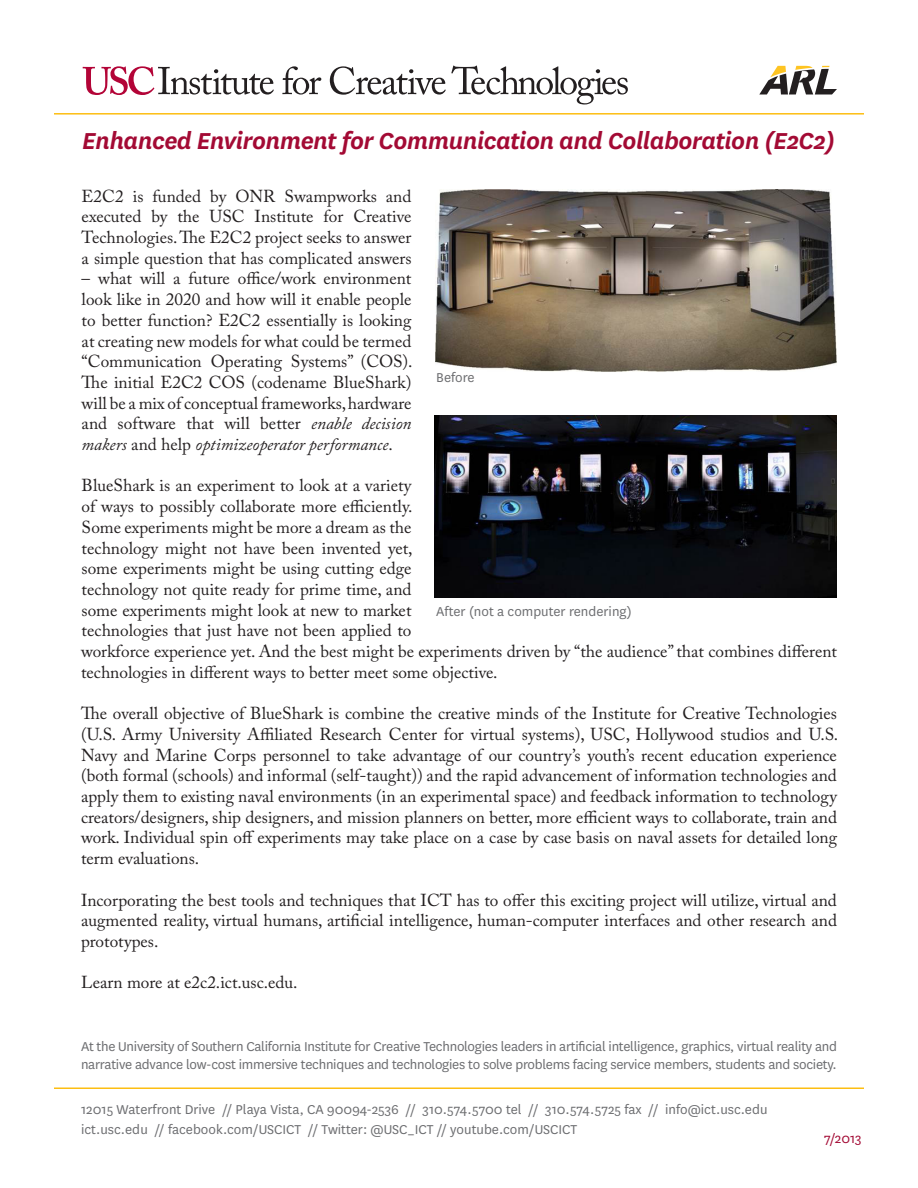
<style>
.page{position:relative;width:918px;height:1188px;background:#fff}
.page>*{position:absolute;margin:0;border:0;box-sizing:border-box;transform-origin:0 0}
.t1{font:italic 600 27px "National";letter-spacing:-.02em;color:#a30a34}
.Body{font:17.25px/20.7px "Adobe Caslon Pro";color:#231f20;text-align:justify}
.t2{font:15px/18px "National";letter-spacing:-.02em;color:#6c6d70}
.t3{font:15px "National";color:#6c6d70}
.t4{font:15px "National";color:#a30a34}
.s1{font-style:italic}
</style>
<div class="page">
<svg style="left:282px;top:66px;width:39px;height:29px"></svg>
<svg style="left:330px;top:66px;width:298px;height:38px"></svg>
<svg style="left:83px;top:66px;width:191px;height:29px"></svg>
<hr style="left:54px;top:1088px;width:810px;height:1px;background:#fdbe12">
<hr style="left:54px;top:113px;width:810px;height:2px;background:#fdbe12">
<svg style="left:759px;top:66px;width:78px;height:28px"></svg>
<img style="left:436px;top:189px;width:401px;height:183px">
<img style="left:434px;top:416px;width:403px;height:182px">
<p class="t1" style="left:82px;top:122px;width:755px">Enhanced Environment for Communication and Collaboration (E2C2)</p>
<p class="Body" style="left:82px;top:185px;width:331px">E2C2 is funded by ONR Swampworks and executed by the USC Institute for Creative Technologies. The E2C2 project seeks to answer a simple question that has complicated answers</p>
<p class="Body" style="left:82px;top:268px;width:333px">– what will a future office/work environment look like in 2020 and how will it enable people to better function? E2C2 essentially is looking at creating new models for what could be termed “Communication Operating Systems” (COS).<br>The initial E2C2 COS (codename BlueShark) will be a mix of conceptual frameworks, hardware and software that will better <span class="s1">enable decision makers</span> and help <span class="s1">optimizeoperator performance</span>.</p>
<p class="Body" style="left:82px;top:475px;width:333px">BlueShark is an experiment to look at a variety of ways to possibly collaborate more efficiently.<br>Some experiments might be more a dream as the technology might not have been invented yet, some experiments might be using cutting edge technology not quite ready for prime time, and some experiments might look at new to market technologies that just have not been applied to</p>
<p class="t2" style="left:436px;top:368px;width:40px">Before</p>
<p class="t3" style="left:436px;top:601px;width:197px">After (not a computer rendering)</p>
<p class="Body" style="left:81px;top:641px;width:758px">workforce experience yet. And the best might be experiments driven by “the audience” that combines different technologies in different ways to better meet some objective.</p>
<p class="Body" style="left:81px;top:703px;width:759px">The overall objective of BlueShark is combine the creative minds of the Institute for Creative Technologies (U.S. Army University Affiliated Research Center for virtual systems), USC, Hollywood studios and U.S.<br>Navy and Marine Corps personnel to take advantage of our country’s youth’s recent education experience (both formal (schools) and informal (self-taught)) and the rapid advancement of information technologies and apply them to existing naval environments (in an experimental space) and feedback information to technology creators/designers, ship designers, and mission planners on better, more efficient ways to collaborate, train and work. Individual spin off experiments may take place on a case by case basis on naval assets for detailed long term evaluations.</p>
<p class="Body" style="left:81px;top:889px;width:758px">Incorporating the best tools and techniques that ICT has to offer this exciting project will utilize, virtual and augmented reality, virtual humans, artificial intelligence, human-computer interfaces and other research and prototypes.</p>
<p class="Body" style="left:81px;top:972px;width:218px">Learn more at e2c2.ict.usc.edu.</p>
<p class="t2" style="left:81px;top:1036px;width:758px">At the University of Southern California Institute for Creative Technologies leaders in artificial intelligence, graphics, virtual reality and narrative advance low-cost immersive techniques and technologies to solve problems facing service members, students and society.</p>
<p class="t3" style="left:81px;top:1100px;width:688px">12015 Waterfront Drive // Playa Vista, CA 90094-2536 // 310.574.5700 tel // 310.574.5725 fax // info@ict.usc.edu</p>
<p class="t3" style="left:81px;top:1120px;width:498px">ict.usc.edu // facebook.com/USCICT // Twitter: @USC_ICT // youtube.com/USCICT</p>
<p class="t4" style="left:824px;top:1129px;width:39px">7/2013</p>
</div>
